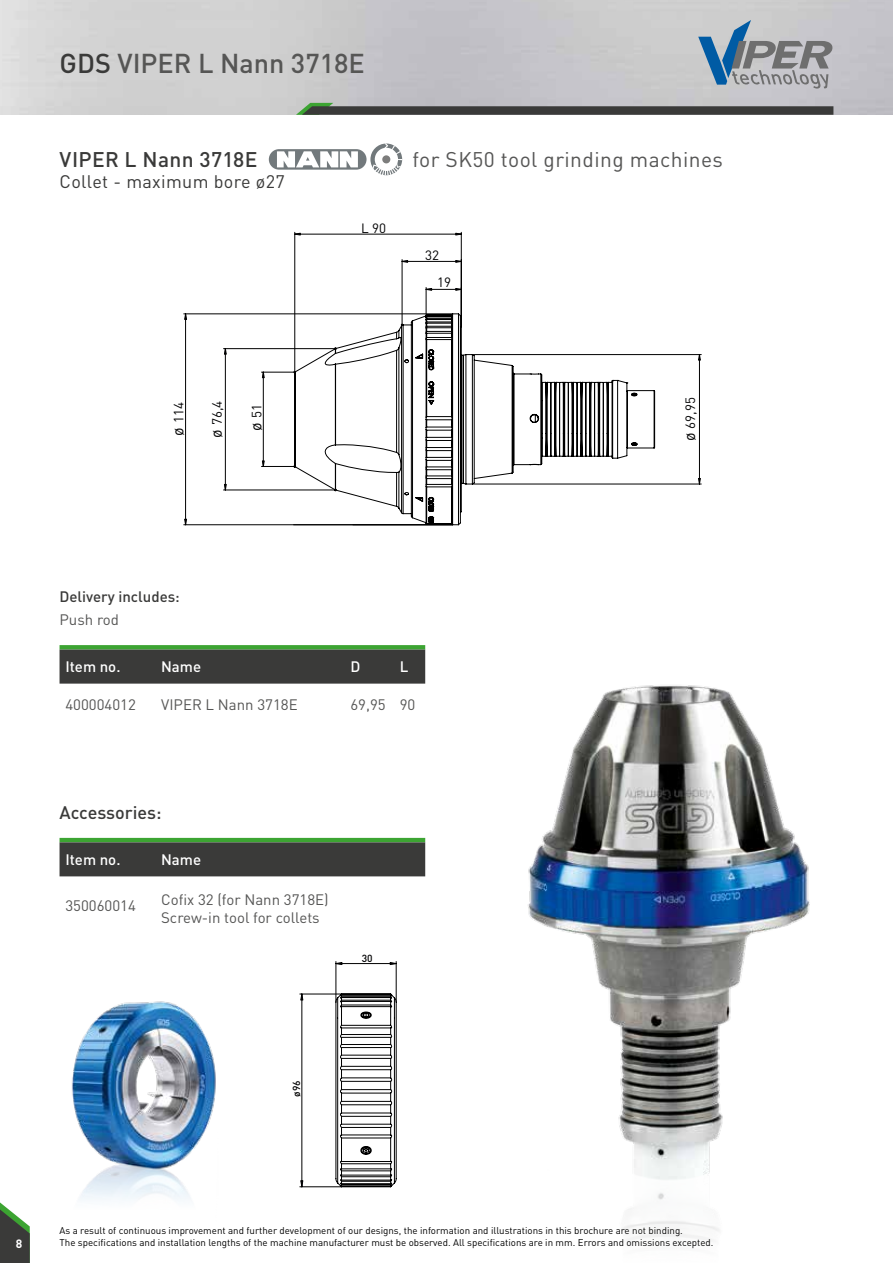
<style>
.page{position:relative;width:893px;height:1263px;background:#fff}
.page>*{position:absolute;margin:0;border:0;box-sizing:border-box;transform-origin:0 0}
.t1{font:500 27px "DIN Pro";color:#565655}
.t2{font:21px "DIN Pro";letter-spacing:.02em;color:#565655}
.t3{font:500 21px "DIN Pro";letter-spacing:.015em;color:#3a3a39}
.t4{font:18px "DIN Pro";letter-spacing:.02em;color:#3a3a39}
.t5{font:500 18px "DIN Pro";color:#3a3a39}
.t6{font:15px/18px "DIN Pro";color:#565655}
.t7{font:500 15px "DIN Pro";color:#fff}
.t8{font:500 15px "DIN Pro";color:#3a3a39}
.t9{font:13.35px "DIN Pro";color:#020203}
.t10{font:700 12px "DIN Pro";color:#fff}
.t11{font:500 10.2px "DIN Pro";color:#020203}
.t12{font:9.75px "DIN Pro";color:#000}
.s1{color:#3a3a39}
.s2{font-size:16.05px;color:#000}
.s3{color:#000}
</style>
<div class="page">
<svg style="left:0;top:1202px;width:30px;height:61px"></svg>
<svg style="left:296px;top:103px;width:537px;height:12px;background:#616261"></svg>
<svg style="left:698px;top:20px;width:135px;height:69px;background:#9da7b1"></svg>
<img style="left:528px;top:685px;width:282px;height:556px">
<hr style="left:294px;top:232px;width:1px;height:141px;background:#000">
<hr style="left:461px;top:232px;width:1px;height:95px;background:#000">
<hr style="left:472px;top:354px;width:229px;height:1px;background:#000">
<hr style="left:472px;top:484px;width:229px;height:1px;background:#000">
<hr style="left:184px;top:314px;width:269px;height:1px;background:#000">
<hr style="left:184px;top:524px;width:269px;height:1px;background:#000">
<svg style="left:293px;top:233px;width:169px;height:81px"></svg>
<svg style="left:185px;top:314px;width:515px;height:211px"></svg>
<svg style="left:294px;top:312px;width:362px;height:214px"></svg>
<hr style="left:336px;top:961px;width:1px;height:41px;background:#000">
<hr style="left:396px;top:961px;width:1px;height:41px;background:#000">
<hr style="left:300px;top:994px;width:41px;height:1px;background:#000">
<hr style="left:300px;top:1186px;width:41px;height:1px;background:#000">
<svg style="left:336px;top:962px;width:60px;height:3px"></svg>
<svg style="left:300px;top:994px;width:3px;height:193px"></svg>
<svg style="left:335px;top:993px;width:62px;height:195px"></svg>
<img style="left:72px;top:1001px;width:144px;height:199px">
<svg style="left:268px;top:148px;width:99px;height:23px"></svg>
<svg style="left:269px;top:149px;width:98px;height:21px"></svg>
<svg style="left:370px;top:143px;width:33px;height:33px"></svg>
<svg style="left:277px;top:151px;width:81px;height:16px"></svg>
<svg style="left:60px;top:645px;width:365px;height:39px;background:#3d493b"></svg>
<svg style="left:60px;top:838px;width:365px;height:38px;background:#3b4639"></svg>
<h1 class="t1" style="left:60px;top:42px;width:307px"><span class="s1">GDS</span> VIPER L Nann 3718E</h1>
<h2 class="t3" style="left:60px;top:142px;width:199px">VIPER L Nann 3718E</h2>
<h3 class="t4" style="left:60px;top:168px;width:227px">Collet - maximum bore ø27</h3>
<h3 class="t9" style="left:361px;top:217px;width:26px">L 90</h3>
<h2 class="t2" style="left:412px;top:143px;width:312px">for SK50 tool grinding machines</h2>
<h3 class="t9" style="left:425px;top:244px;width:15px">32</h3>
<h3 class="t9" style="left:437px;top:272px;width:15px">19</h3>
<h3 class="t9" style="left:168px;top:436px;width:35px;rotate:-90deg"><span class="s2">ø</span> 114</h3>
<h3 class="t9" style="left:207px;top:437px;width:38px;rotate:-90deg"><span class="s2">ø</span> 76,4</h3>
<h3 class="t9" style="left:246px;top:431px;width:28px;rotate:-90deg"><span class="s2">ø</span> 51</h3>
<h3 class="t9" style="left:680px;top:441px;width:45px;rotate:-90deg"><span class="s2">ø</span> 69,95</h3>
<h3 class="t8" style="left:60px;top:585px;width:122px">Delivery includes:</h3>
<h3 class="t6" style="left:60px;top:609px;width:61px">Push rod</h3>
<h3 class="t7" style="left:65px;top:654px;width:57px">Item no.</h3>
<h3 class="t7" style="left:161px;top:654px;width:42px">Name</h3>
<h3 class="t7" style="left:350px;top:654px;width:11px">D</h3>
<h3 class="t7" style="left:400px;top:654px;width:10px">L</h3>
<h3 class="t6" style="left:65px;top:694px;width:72px">400004012</h3>
<h3 class="t6" style="left:161px;top:694px;width:138px">VIPER L Nann 3718E</h3>
<h3 class="t6" style="left:350px;top:694px;width:66px">69,95 90</h3>
<h3 class="t5" style="left:60px;top:797px;width:104px">Accessories:</h3>
<h3 class="t7" style="left:65px;top:847px;width:57px">Item no.</h3>
<h3 class="t7" style="left:161px;top:847px;width:42px">Name</h3>
<h3 class="t6" style="left:65px;top:895px;width:72px">350060014</h3>
<h3 class="t6" style="left:161px;top:889px;width:169px">Cofix 32 (for Nann 3718E)<br>Screw-in tool for collets</h3>
<p class="t11" style="left:362px;top:950px;width:12px">30</p>
<p class="t11" style="left:288px;top:1097px;width:18px;rotate:-90deg"><span class="s3">ø</span>96</p>
<p class="t12" style="left:60px;top:1223px;width:625px">As a result of continuous improvement and further development of our designs, the information and illustrations in this brochure are not binding.</p>
<p class="t10" style="left:16px;top:1234px;width:8px">8</p>
<p class="t12" style="left:60px;top:1235px;width:655px">The specifications and installation lengths of the machine manufacturer must be observed. All specifications are in mm. Errors and omissions excepted.</p>
</div>
